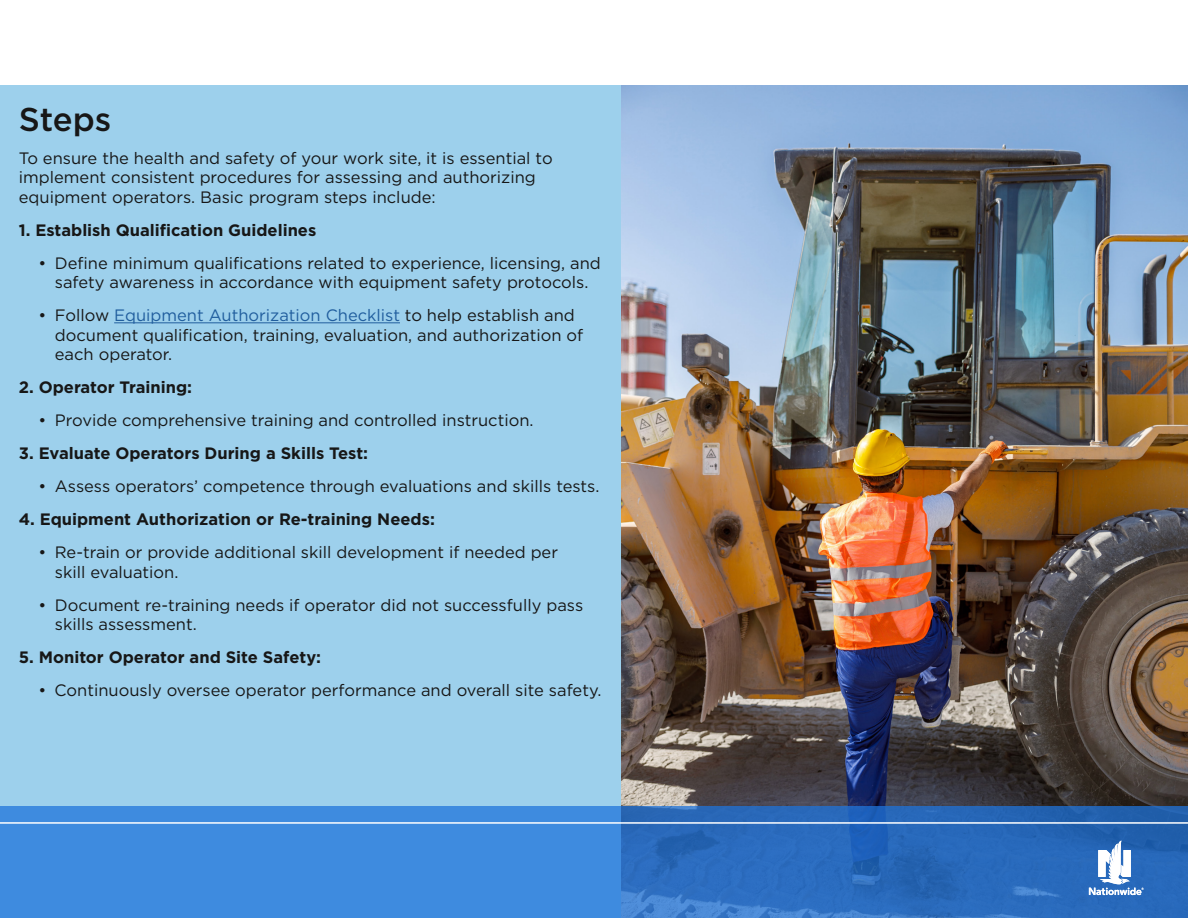
<style>
.page{position:relative;width:1188px;height:918px;background:#fff}
.page>*{position:absolute;margin:0;border:0;box-sizing:border-box;transform-origin:0 0}
.body_copy{font:500 33px "Gotham";letter-spacing:-.005em;color:#171717}
.body_copy-2{font:16.5px/19.5px "Gotham";color:#171717}
.body_copy-3{font:700 16.5px "Gotham";color:#171717}
.s1{color:#215e9e}
</style>
<div class="page">
<div style="left:0;top:85px;width:621px;height:833px;background:#9dd0ec"></div>
<hr style="left:114px;top:322px;width:286px;height:1px;background:#215e9e">
<img style="left:621px;top:85px;width:567px;height:722px">
<svg style="left:0;top:807px;width:1188px;height:111px;background:#347bce"></svg>
<hr style="left:0;top:822px;width:1188px;height:2px;background:#fff">
<svg style="left:1089px;top:840px;width:55px;height:55px"></svg>
<p class="body_copy" style="left:19px;top:97px;width:94px">Steps</p>
<p class="body_copy-2" style="left:19px;top:148px;width:535px">To ensure the health and safety of your work site, it is essential to implement consistent procedures for assessing and authorizing equipment operators. Basic program steps include:</p>
<p class="body_copy-3" style="left:19px;top:219px;width:299px">1. Establish Qualification Guidelines</p>
<p class="body_copy-2" style="left:39px;top:253px;width:564px;text-align:center">• Define minimum qualifications related to experience, licensing, and safety awareness in accordance with equipment safety protocols.</p>
<p class="body_copy-2" style="left:55px;top:305px;width:530px;text-indent:-16px">• Follow <span class="s1">Equipment Authorization Checklist</span> to help establish and document qualification, training, evaluation, and authorization of each operator.</p>
<p class="body_copy-3" style="left:19px;top:376px;width:175px">2. Operator Training:</p>
<p class="body_copy-2" style="left:39px;top:410px;width:496px">• Provide comprehensive training and controlled instruction.</p>
<p class="body_copy-3" style="left:19px;top:442px;width:351px">3. Evaluate Operators During a Skills Test:</p>
<p class="body_copy-2" style="left:39px;top:476px;width:562px">• Assess operators’ competence through evaluations and skills tests.</p>
<p class="body_copy-3" style="left:19px;top:508px;width:418px">4. Equipment Authorization or Re-training Needs:</p>
<p class="body_copy-2" style="left:55px;top:542px;width:505px;text-indent:-16px">• Re-train or provide additional skill development if needed per skill evaluation.</p>
<p class="body_copy-2" style="left:55px;top:595px;width:530px;text-indent:-16px">• Document re-training needs if operator did not successfully pass skills assessment.</p>
<p class="body_copy-3" style="left:19px;top:646px;width:304px">5. Monitor Operator and Site Safety:</p>
<p class="body_copy-2" style="left:39px;top:680px;width:564px">• Continuously oversee operator performance and overall site safety.</p>
</div>
